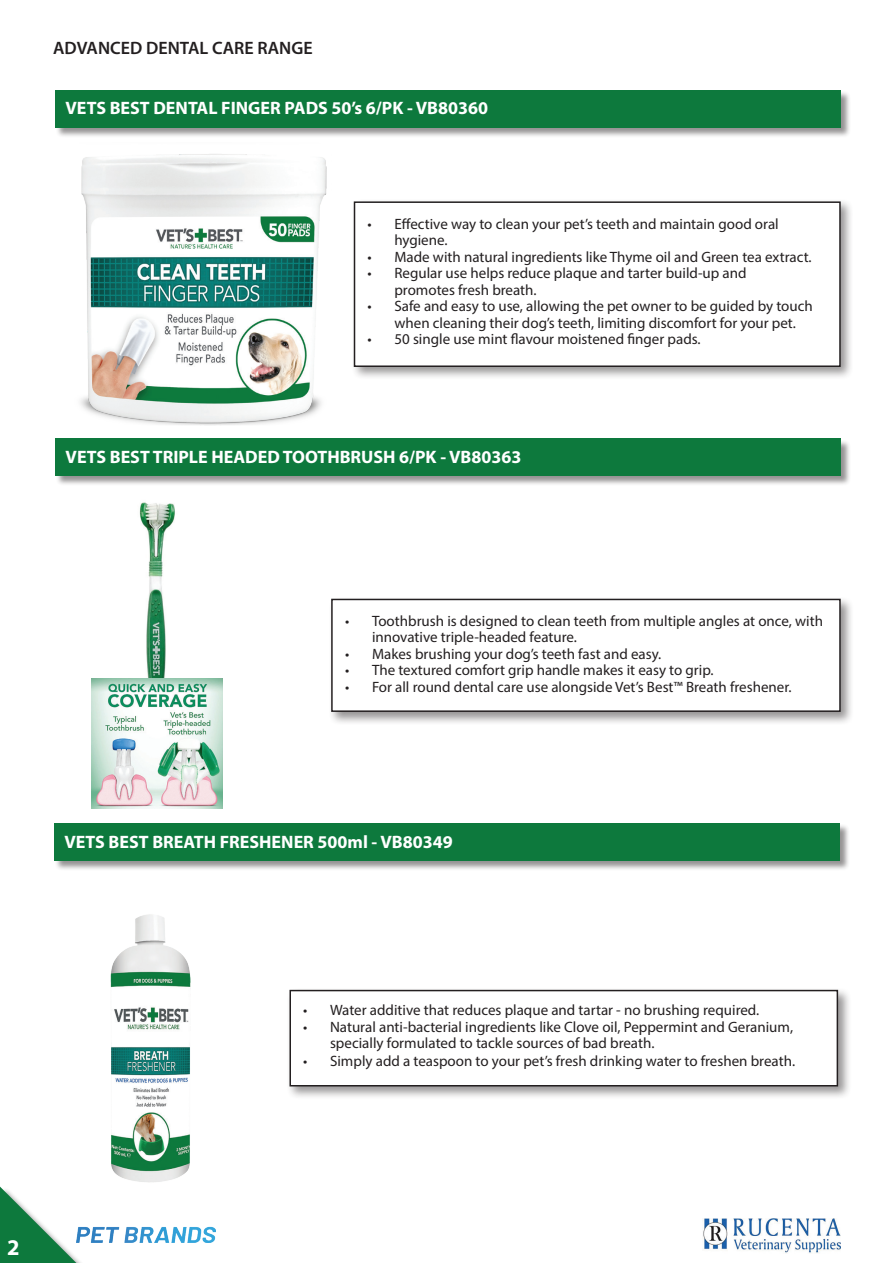
<style>
.page{position:relative;width:893px;height:1263px;background:#fff}
.page>*{position:absolute;margin:0;border:0;box-sizing:border-box;transform-origin:0 0}
.t1{font:700 22.5px "Myriad Pro";color:#fff}
.t2{font:700 18px "Myriad Pro";color:#fff}
.t3{font:18px "Myriad Variable Concept";color:#231f20}
.t4{font:15px/16.5px "Myriad Pro";color:#231f20}
</style>
<div class="page">
<svg style="left:0;top:1186px;width:76px;height:77px"></svg>
<img style="left:76px;top:1226px;width:139px;height:16px">
<div style="left:351px;top:198px;width:503px;height:182px;background:#231f20;opacity:.47"></div>
<div style="left:354px;top:202px;width:486px;height:164px;background:#fff"></div>
<div style="left:354px;top:201px;width:487px;height:166px;border:2px solid #231f20"></div>
<div style="left:55px;top:91px;width:796px;height:47px;background:#231f20;opacity:.48"></div>
<div style="left:55px;top:90px;width:786px;height:37px;background:#0d793d"></div>
<img style="left:80px;top:154px;width:247px;height:271px">
<img style="left:91px;top:502px;width:132px;height:179px">
<div style="left:328px;top:596px;width:526px;height:129px;background:#231f20;opacity:.48"></div>
<div style="left:332px;top:599px;width:508px;height:112px;background:#fff"></div>
<div style="left:331px;top:599px;width:510px;height:113px;border:2px solid #231f20"></div>
<div style="left:55px;top:439px;width:796px;height:47px;background:#231f20;opacity:.48"></div>
<div style="left:55px;top:439px;width:786px;height:37px;background:#0d793d"></div>
<div style="left:287px;top:987px;width:564px;height:113px;background:#231f20;opacity:.47"></div>
<div style="left:290px;top:990px;width:547px;height:96px;background:#fff"></div>
<div style="left:289px;top:990px;width:549px;height:96px;border:2px solid #231f20"></div>
<div style="left:54px;top:824px;width:796px;height:47px;background:#231f20;opacity:.48"></div>
<div style="left:54px;top:824px;width:786px;height:37px;background:#0d793d"></div>
<img style="left:92px;top:679px;width:130px;height:129px">
<img style="left:703px;top:1219px;width:138px;height:34px">
<img style="left:110px;top:914px;width:81px;height:268px">
<p class="t3" style="left:53px;top:37px;width:261px">ADVANCED DENTAL CARE RANGE</p>
<p class="t2" style="left:66px;top:97px;width:424px">VETS BEST DENTAL FINGER PADS 50’s 6/PK - VB80360</p>
<p class="t4" style="left:394px;top:215px;width:386px;text-indent:-27px">• Effective way to clean your pet’s teeth and maintain good oral hygiene.</p>
<p class="t4" style="left:367px;top:248px;width:446px">• Made with natural ingredients like Thyme oil and Green tea extract.</p>
<p class="t4" style="left:394px;top:265px;width:354px;text-indent:-27px">• Regular use helps reduce plaque and tarter build-up and promotes fresh breath.</p>
<p class="t4" style="left:394px;top:298px;width:420px;text-indent:-27px">• Safe and easy to use, allowing the pet owner to be guided by touch when cleaning their dog’s teeth, limiting discomfort for your pet.</p>
<p class="t4" style="left:367px;top:331px;width:335px">• 50 single use mint flavour moistened finger pads.</p>
<p class="t2" style="left:66px;top:446px;width:457px">VETS BEST TRIPLE HEADED TOOTHBRUSH 6/PK - VB80363</p>
<p class="t4" style="left:372px;top:612px;width:452px;text-indent:-27px">• Toothbrush is designed to clean teeth from multiple angles at once, with innovative triple-headed feature.</p>
<p class="t4" style="left:345px;top:645px;width:318px">• Makes brushing your dog’s teeth fast and easy.</p>
<p class="t4" style="left:345px;top:662px;width:370px">• The textured comfort grip handle makes it easy to grip.</p>
<p class="t4" style="left:345px;top:678px;width:448px">• For all round dental care use alongside Vet’s Best™ Breath freshener.</p>
<p class="t2" style="left:64px;top:830px;width:390px">VETS BEST BREATH FRESHENER 500ml - VB80349</p>
<p class="t4" style="left:303px;top:1002px;width:458px">• Water additive that reduces plaque and tartar - no brushing required.</p>
<p class="t4" style="left:330px;top:1018px;width:465px;text-indent:-27px">• Natural anti-bacterial ingredients like Clove oil, Peppermint and Geranium, specially formulated to tackle sources of bad breath.</p>
<p class="t4" style="left:303px;top:1053px;width:494px">• Simply add a teaspoon to your pet’s fresh drinking water to freshen breath.</p>
<h1 class="t1" style="left:7px;top:1232px;width:14px">2</h1>
</div>
